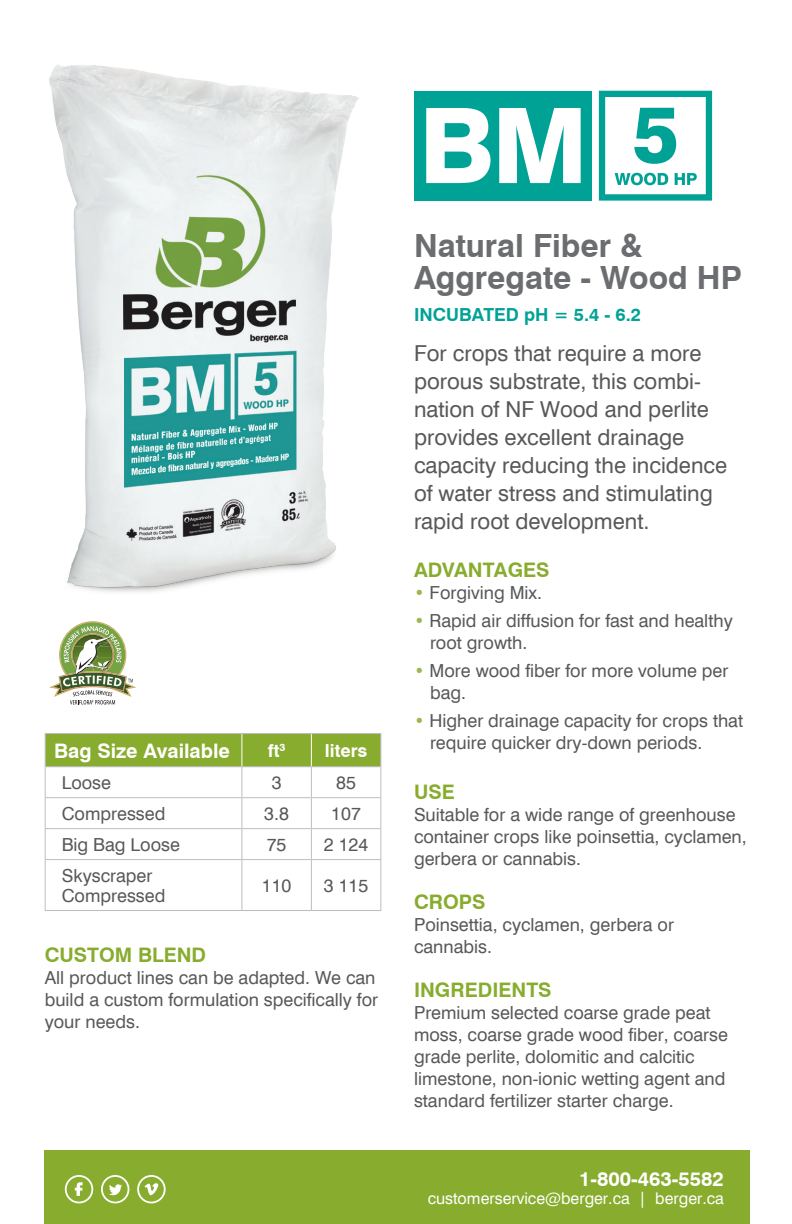
<style>
.page{position:relative;width:792px;height:1224px;background:#fff}
.page>*{position:absolute;margin:0;border:0;box-sizing:border-box;transform-origin:0 0}
.Nom_produit{font:700 32px/32px "Swiss 721 BT";color:#6c6d70}
.Description{font:22px/28px "Swiss 721 BT";color:#57585a}
.Sous-titres{font:700 20px "Swiss 721 BT";color:#88ac2e}
.t1{font:700 20px "Swiss 721 BT";color:#fff}
.texte{font:18px/22px "Swiss 721 BT";color:#57585a}
.texte_avantage{font:18px/22px "Swiss 721 BT";color:#57585a}
.t2{font:700 18px "Swiss 721 BT";color:#00a296}
.t3{font:700 18px "Swiss 721 BT";color:#fff}
.t4{font:16px "Swiss 721 BT";color:#fff}
.s1{color:#9cb852}
</style>
<div class="page">
<img style="left:49px;top:64px;width:310px;height:528px">
<div style="left:46px;top:734px;width:334px;height:32px;background:#88ac2e"></div>
<hr style="left:45px;top:733px;width:197px;height:1px;background:#bcbdc0">
<hr style="left:45px;top:734px;width:1px;height:32px;background:#bcbdc0">
<hr style="left:242px;top:733px;width:69px;height:1px;background:#bcbdc0">
<hr style="left:311px;top:733px;width:70px;height:1px;background:#bcbdc0">
<hr style="left:380px;top:734px;width:1px;height:32px;background:#bcbdc0">
<hr style="left:45px;top:766px;width:197px;height:1px;background:#bcbdc0">
<hr style="left:45px;top:767px;width:1px;height:30px;background:#bcbdc0">
<hr style="left:242px;top:766px;width:69px;height:1px;background:#bcbdc0">
<hr style="left:241px;top:767px;width:1px;height:30px;background:#bcbdc0">
<hr style="left:311px;top:766px;width:70px;height:1px;background:#bcbdc0">
<hr style="left:311px;top:767px;width:1px;height:30px;background:#bcbdc0">
<hr style="left:380px;top:767px;width:1px;height:30px;background:#bcbdc0">
<hr style="left:45px;top:797px;width:197px;height:1px;background:#bcbdc0">
<hr style="left:45px;top:798px;width:1px;height:30px;background:#bcbdc0">
<hr style="left:242px;top:797px;width:69px;height:1px;background:#bcbdc0">
<hr style="left:241px;top:798px;width:1px;height:30px;background:#bcbdc0">
<hr style="left:311px;top:797px;width:70px;height:1px;background:#bcbdc0">
<hr style="left:311px;top:798px;width:1px;height:30px;background:#bcbdc0">
<hr style="left:380px;top:798px;width:1px;height:30px;background:#bcbdc0">
<hr style="left:45px;top:828px;width:197px;height:1px;background:#bcbdc0">
<hr style="left:45px;top:829px;width:1px;height:30px;background:#bcbdc0">
<hr style="left:242px;top:828px;width:69px;height:1px;background:#bcbdc0">
<hr style="left:241px;top:829px;width:1px;height:30px;background:#bcbdc0">
<hr style="left:311px;top:828px;width:70px;height:1px;background:#bcbdc0">
<hr style="left:311px;top:829px;width:1px;height:30px;background:#bcbdc0">
<hr style="left:380px;top:829px;width:1px;height:30px;background:#bcbdc0">
<hr style="left:45px;top:859px;width:197px;height:1px;background:#bcbdc0">
<hr style="left:45px;top:860px;width:1px;height:50px;background:#bcbdc0">
<hr style="left:242px;top:859px;width:69px;height:1px;background:#bcbdc0">
<hr style="left:241px;top:860px;width:1px;height:50px;background:#bcbdc0">
<hr style="left:311px;top:859px;width:70px;height:1px;background:#bcbdc0">
<hr style="left:311px;top:860px;width:1px;height:50px;background:#bcbdc0">
<hr style="left:380px;top:860px;width:1px;height:50px;background:#bcbdc0">
<hr style="left:45px;top:910px;width:197px;height:1px;background:#bcbdc0">
<hr style="left:242px;top:910px;width:69px;height:1px;background:#bcbdc0">
<hr style="left:311px;top:910px;width:70px;height:1px;background:#bcbdc0">
<hr style="left:241px;top:734px;width:1px;height:32px;background:#fff">
<hr style="left:311px;top:734px;width:1px;height:32px;background:#fff">
<div style="left:45px;top:1151px;width:705px;height:73px;background:#88ac2e"></div>
<img style="left:49px;top:621px;width:87px;height:83px">
<svg style="left:65px;top:1175px;width:28px;height:28px"></svg>
<svg style="left:101px;top:1175px;width:28px;height:28px"></svg>
<svg style="left:137px;top:1175px;width:29px;height:28px"></svg>
<div style="left:414px;top:91px;width:178px;height:110px;background:#00a296"></div>
<svg style="left:426px;top:108px;width:155px;height:75px"></svg>
<svg style="left:599px;top:91px;width:113px;height:110px"></svg>
<p class="t1" style="left:54px;top:738px;width:177px">Bag Size Available</p>
<p class="t3" style="left:268px;top:740px;width:19px">ft<sup>3</sup></p>
<p class="t3" style="left:325px;top:740px;width:44px">liters</p>
<p class="texte" style="left:62px;top:771px;width:51px">Loose</p>
<p class="texte" style="left:272px;top:771px;width:11px">3</p>
<p class="texte" style="left:336px;top:771px;width:21px">85</p>
<p class="texte" style="left:62px;top:802px;width:105px">Compressed</p>
<p class="texte" style="left:264px;top:802px;width:26px">3.8</p>
<p class="texte" style="left:331px;top:802px;width:31px">107</p>
<p class="texte" style="left:62px;top:833px;width:120px">Big Bag Loose</p>
<p class="texte" style="left:267px;top:833px;width:21px">75</p>
<p class="texte" style="left:324px;top:833px;width:46px">2 124</p>
<p class="texte" style="left:62px;top:865px;width:105px;line-height:20px">Skyscraper<br>Compressed</p>
<p class="texte" style="left:262px;top:874px;width:31px">110</p>
<p class="texte" style="left:324px;top:874px;width:46px">3 115</p>
<p class="Sous-titres" style="left:45px;top:943px;width:163px">CUSTOM BLEND</p>
<p class="texte" style="left:45px;top:967px;width:335px">All product lines can be adapted. We can build a custom formulation specifically for your needs.</p>
<p class="Nom_produit" style="left:414px;top:229px;width:330px">Natural Fiber &amp;<br>Aggregate - Wood HP</p>
<p class="t2" style="left:414px;top:304px;width:229px">INCUBATED pH = 5.4 - 6.2</p>
<p class="Description" style="left:414px;top:339px;width:315px">For crops that require a more porous substrate, this combi&shy;nation of NF Wood and perlite provides excellent drainage capacity reducing the incidence of water stress and stimulating rapid root development.</p>
<p class="Sous-titres" style="left:414px;top:558px;width:137px">ADVANTAGES</p>
<p class="texte_avantage" style="left:414px;top:581px;width:130px"><span class="s1">•</span> Forgiving Mix.</p>
<p class="texte_avantage" style="left:430px;top:609px;width:304px;text-indent:-16px"><span class="s1">•</span> Rapid air diffusion for fast and healthy root growth.</p>
<p class="texte_avantage" style="left:430px;top:659px;width:300px;text-indent:-16px"><span class="s1">•</span> More wood fiber for more volume per bag.</p>
<p class="texte_avantage" style="left:430px;top:709px;width:315px;text-indent:-16px"><span class="s1">•</span> Higher drainage capacity for crops that require quicker dry-down periods.</p>
<p class="Sous-titres" style="left:414px;top:780px;width:42px">USE</p>
<p class="texte" style="left:414px;top:803px;width:334px">Suitable for a wide range of greenhouse container crops like poinsettia, cyclamen, gerbera or cannabis.</p>
<p class="Sous-titres" style="left:414px;top:890px;width:73px">CROPS</p>
<p class="texte" style="left:414px;top:913px;width:262px">Poinsettia, cyclamen, gerbera or cannabis.</p>
<p class="Sous-titres" style="left:414px;top:978px;width:139px">INGREDIENTS</p>
<p class="texte" style="left:414px;top:1001px;width:316px">Premium selected coarse grade peat moss, coarse grade wood fiber, coarse grade perlite, dolomitic and calcitic limestone, non-ionic wetting agent and standard fertilizer starter charge.</p>
<p class="t1" style="left:579px;top:1167px;width:146px">1-800-463-5582</p>
<p class="t4" style="left:428px;top:1189px;width:298px">customerservice@berger.ca | berger.ca</p>
</div>
